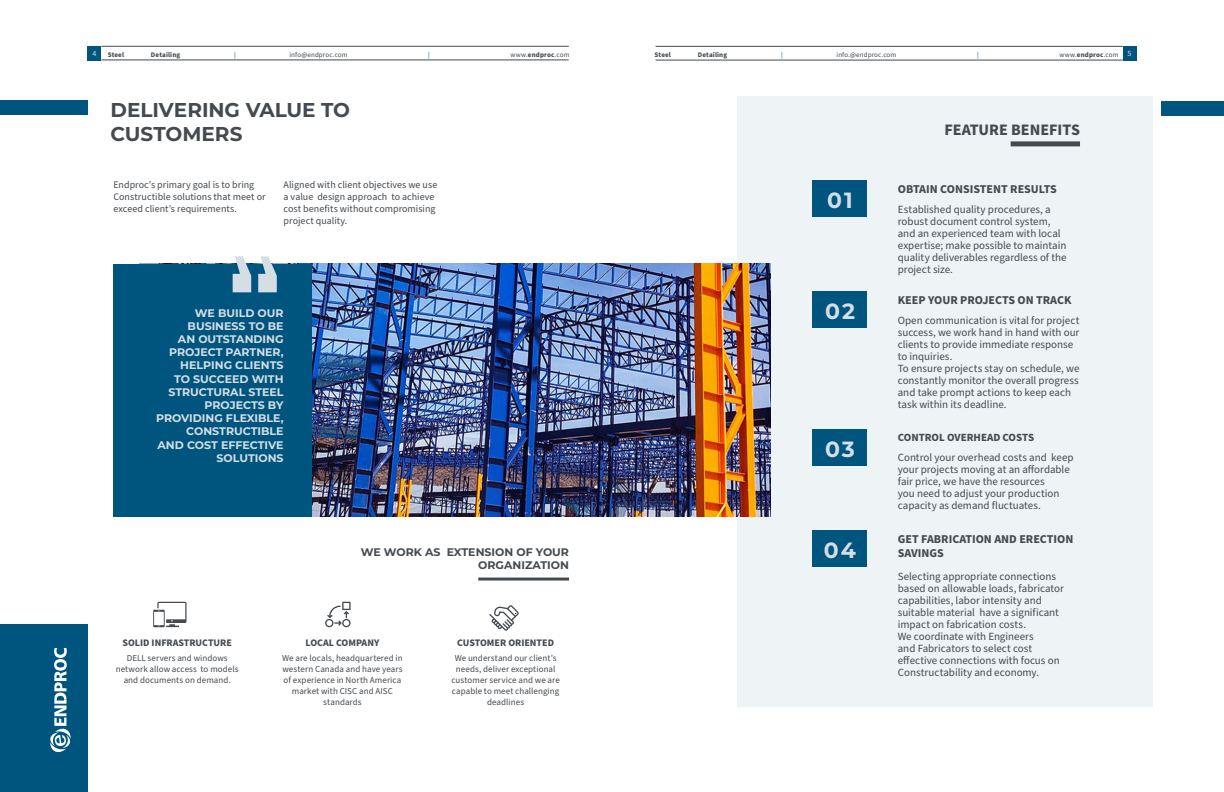
<style>
.page{position:relative;width:1224px;height:792px;background:#fff}
.page>*{position:absolute;margin:0;border:0;box-sizing:border-box;transform-origin:0 0}
.t1{font:700 22px "Montserrat";letter-spacing:.095em;color:#d5dee5}
.t2{font:700 20px/24px "Montserrat";color:#444a4f}
.t3{font:700 16px "Source Sans Pro";color:#444a4f}
.t4{font:700 12px/14.4px "Source Sans Pro";color:#444a4f}
.t5{font:11px/12px "Source Sans Pro";letter-spacing:-.005em;color:#444a4f}
.t6{font:700 11px/13.2px "Montserrat";color:#d5dee5;text-align:right}
.t7{font:700 11px/13.2px "Montserrat";color:#444a4f;text-align:right}
.t8{font:700 11px "Source Sans Pro";color:#444a4f}
.t9{font:10px/12px "Source Sans Pro";color:#444a4f}
.t10{font:700 10px "Source Sans Pro";color:#444a4f}
.t11{font:9px/11px "Source Sans Pro";letter-spacing:.005em;color:#444a4f;text-align:center}
.t12{font:8px "Source Sans Pro";color:#d5dee5}
.t13{font:7px "Source Sans Pro";letter-spacing:.015em;color:#444a4f}
.t14{font:700 7px "Source Sans Pro";letter-spacing:.02em;color:#444a4f}
.t15{font:7px "Source Sans Pro";color:#00557f}
.s1{font-weight:700}
.s2{font-size:8px;color:#d5dee5}
</style>
<div class="page">
<div style="left:738px;top:96px;width:415px;height:611px;background:#eef3f6"></div>
<div style="left:0;top:101px;width:88px;height:14px;background:#00557f"></div>
<div style="left:1162px;top:101px;width:62px;height:14px;background:#00557f"></div>
<img style="left:312px;top:264px;width:458px;height:252px">
<div style="left:113px;top:264px;width:199px;height:252px;background:#00557f"></div>
<svg style="left:233px;top:256px;width:44px;height:36px"></svg>
<div style="left:813px;top:181px;width:54px;height:36px;background:#00557f"></div>
<div style="left:813px;top:291px;width:54px;height:36px;background:#00557f"></div>
<div style="left:813px;top:430px;width:54px;height:36px;background:#00557f"></div>
<div style="left:813px;top:530px;width:54px;height:37px;background:#00557f"></div>
<hr style="left:478px;top:578px;width:91px;height:3px;background:#444a4f">
<svg style="left:489px;top:605px;width:30px;height:26px"></svg>
<svg style="left:325px;top:602px;width:26px;height:25px"></svg>
<div style="left:1011px;top:141px;width:69px;height:5px;background:#444a4f"></div>
<svg style="left:153px;top:602px;width:34px;height:25px"></svg>
<div style="left:88px;top:46px;width:13px;height:14px;background:#00557f"></div>
<div style="left:1123px;top:46px;width:14px;height:14px;background:#00557f"></div>
<hr style="left:101px;top:46px;width:468px;height:1px;background:#444a4f">
<hr style="left:101px;top:60px;width:468px;height:1px;background:#444a4f">
<hr style="left:656px;top:46px;width:467px;height:1px;background:#444a4f">
<hr style="left:656px;top:60px;width:467px;height:1px;background:#444a4f">
<div style="left:0;top:624px;width:88px;height:168px;background:#00557f"></div>
<svg style="left:50px;top:648px;width:21px;height:104px"></svg>
<p class="t12" style="left:93px;top:48px;width:5px">4</p>
<p class="t14" style="left:108px;top:49px;width:18px">Steel</p>
<p class="t14" style="left:151px;top:49px;width:31px">Detailing</p>
<p class="t15" style="left:234px;top:50px;width:3px">|</p>
<p class="t13" style="left:290px;top:50px;width:60px">info@endproc.com</p>
<p class="t15" style="left:428px;top:50px;width:3px">|</p>
<p class="t13" style="left:511px;top:50px;width:60px">www.<span class="s1">endproc</span>.com</p>
<p class="t14" style="left:655px;top:50px;width:18px">Steel</p>
<p class="t14" style="left:698px;top:50px;width:31px">Detailing</p>
<p class="t15" style="left:781px;top:50px;width:3px">|</p>
<p class="t13" style="left:837px;top:50px;width:61px">info.@endproc.com</p>
<p class="t15" style="left:977px;top:50px;width:3px">|</p>
<p class="t13" style="left:1060px;top:50px;width:74px">www.<span class="s1">endproc</span>.com <span class="s2">5</span></p>
<h2 class="t2" style="left:111px;top:96px;width:241px">DELIVERING VALUE TO<br>CUSTOMERS</h2>
<p class="t9" style="left:113px;top:179px;width:154px">Endproc’s primary goal is to bring<br>Constructible solutions that meet or exceed client’s requirements.</p>
<p class="t9" style="left:284px;top:179px;width:155px">Aligned with client objectives we use a value design approach to achieve cost benefits without compromising project quality.</p>
<p class="t6" style="left:156px;top:306px;width:129px">WE BUILD OUR<br>BUSINESS TO BE<br>AN OUTSTANDING<br>PROJECT PARTNER,<br>HELPING CLIENTS<br>TO SUCCEED WITH<br>STRUCTURAL STEEL<br>PROJECTS BY<br>PROVIDING FLEXIBLE,<br>CONSTRUCTIBLE<br>AND COST EFFECTIVE<br>SOLUTIONS</p>
<p class="t7" style="left:361px;top:545px;width:210px">WE WORK AS EXTENSION OF YOUR<br>ORGANIZATION</p>
<p class="t10" style="left:123px;top:636px;width:111px">SOLID INFRASTRUCTURE</p>
<p class="t11" style="left:116px;top:653px;width:125px">DELL servers and windows network allow access to models and documents on demand.</p>
<p class="t10" style="left:306px;top:636px;width:75px">LOCAL COMPANY</p>
<p class="t11" style="left:282px;top:653px;width:122px">We are locals, headquartered in western Canada and have years of experience in North America market with CISC and AISC standards</p>
<p class="t10" style="left:457px;top:636px;width:98px">CUSTOMER ORIENTED</p>
<p class="t11" style="left:451px;top:653px;width:110px">We understand our client’s needs, deliver exceptional customer service and we are capable to meet challenging deadlines</p>
<h1 class="t1" style="left:827px;top:184px;width:27px">01</h1>
<h1 class="t1" style="left:825px;top:295px;width:31px">02</h1>
<h1 class="t1" style="left:825px;top:434px;width:31px">03</h1>
<h1 class="t1" style="left:824px;top:534px;width:34px">04</h1>
<h3 class="t3" style="left:944px;top:119px;width:137px">FEATURE BENEFITS</h3>
<p class="t4" style="left:898px;top:182px;width:161px">OBTAIN CONSISTENT RESULTS</p>
<p class="t5" style="left:898px;top:204px;width:170px">Established quality procedures, a robust document control system, and an experienced team with local expertise; make possible to maintain quality deliverables regardless of the project size.</p>
<p class="t4" style="left:898px;top:293px;width:175px">KEEP YOUR PROJECTS ON TRACK</p>
<p class="t5" style="left:898px;top:315px;width:183px">Open communication is vital for project success, we work hand in hand with our clients to provide immediate response to inquiries.<br>To ensure projects stay on schedule, we constantly monitor the overall progress and take prompt actions to keep each task within its deadline.</p>
<p class="t8" style="left:898px;top:430px;width:138px">CONTROL OVERHEAD COSTS</p>
<p class="t5" style="left:898px;top:451px;width:177px">Control your overhead costs and keep your projects moving at an affordable fair price, we have the resources<br>you need to adjust your production capacity as demand fluctuates.</p>
<p class="t4" style="left:898px;top:532px;width:177px">GET FABRICATION AND ERECTION<br>SAVINGS</p>
<p class="t5" style="left:898px;top:571px;width:168px">Selecting appropriate connections based on allowable loads, fabricator capabilities, labor intensity and suitable material have a significant impact on fabrication costs.<br>We coordinate with Engineers<br>and Fabricators to select cost effective connections with focus on Constructability and economy.</p>
</div>
